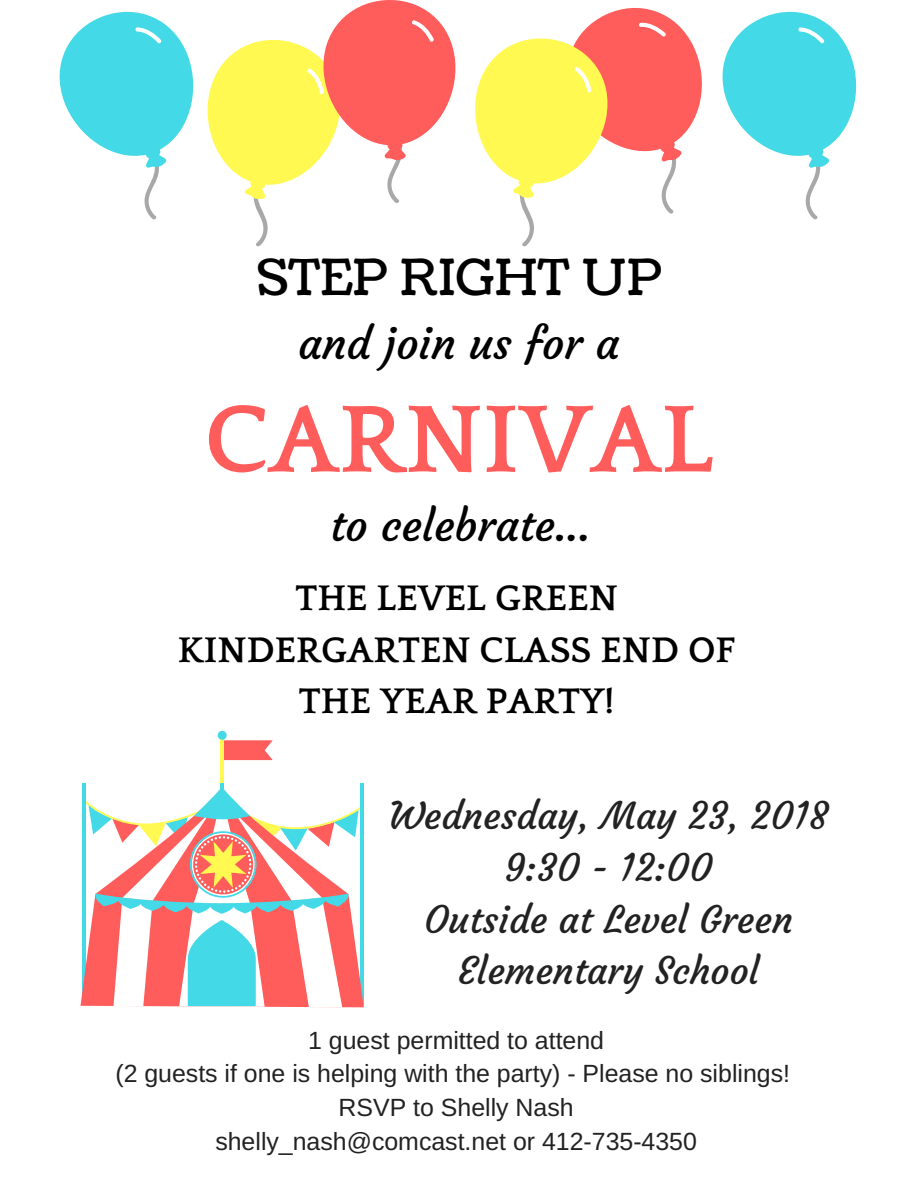
<style>
.page{position:relative;width:918px;height:1188px;background:#fff}
.page>*{position:absolute;margin:0;border:0;box-sizing:border-box;transform-origin:0 0}
.t1{font:700 99.6px "Quattrocento";color:#ff5c5c}
.t2{font:49.8px "Coustard";color:#000}
.t3{font:43.65px "Courgette";color:#000}
.t4{font:37.35px/51.8px "Courgette";color:#222;text-align:center}
.t5{font:700 37.35px/51.8px "Quattrocento";color:#000;text-align:center}
.t6{font:24.9px/33.8px "Arimo";color:#222;text-align:center}
</style>
<div class="page">
<svg style="left:60px;top:0;width:396px;height:246px"></svg>
<svg style="left:475px;top:7px;width:381px;height:239px"></svg>
<hr style="left:82px;top:783px;width:3px;height:221px;background:#44d9e6">
<svg style="left:223px;top:740px;width:50px;height:20px"></svg>
<hr style="left:220px;top:736px;width:3px;height:65px;background:#fff952">
<div style="left:218px;top:731px;width:9px;height:9px;background:#44d9e6;border-radius:50%"></div>
<svg style="left:83px;top:783px;width:280px;height:224px"></svg>
<h2 class="t2" style="left:257px;top:244px;width:407px">STEP RIGHT UP</h2>
<h3 class="t3" style="left:299px;top:316px;width:322px">and join us for a</h3>
<h1 class="t1" style="left:204px;top:387px;width:511px">CARNIVAL</h1>
<h3 class="t3" style="left:330px;top:499px;width:262px">to celebrate...</h3>
<h3 class="t5" style="left:178px;top:573px;width:559px">THE LEVEL GREEN<br>KINDERGARTEN CLASS END OF<br>THE YEAR PARTY!</h3>
<h3 class="t4" style="left:389px;top:790px;width:441px">Wednesday, May 23, 2018<br>9:30 - 12:00<br>Outside at Level Green<br>Elementary School</h3>
<p class="t6" style="left:115px;top:1023px;width:676px">1 guest permitted to attend<br>(2 guests if one is helping with the party) - Please no siblings!<br>RSVP to Shelly Nash<br>shelly_nash@comcast.net or 412-735-4350</p>
</div>
